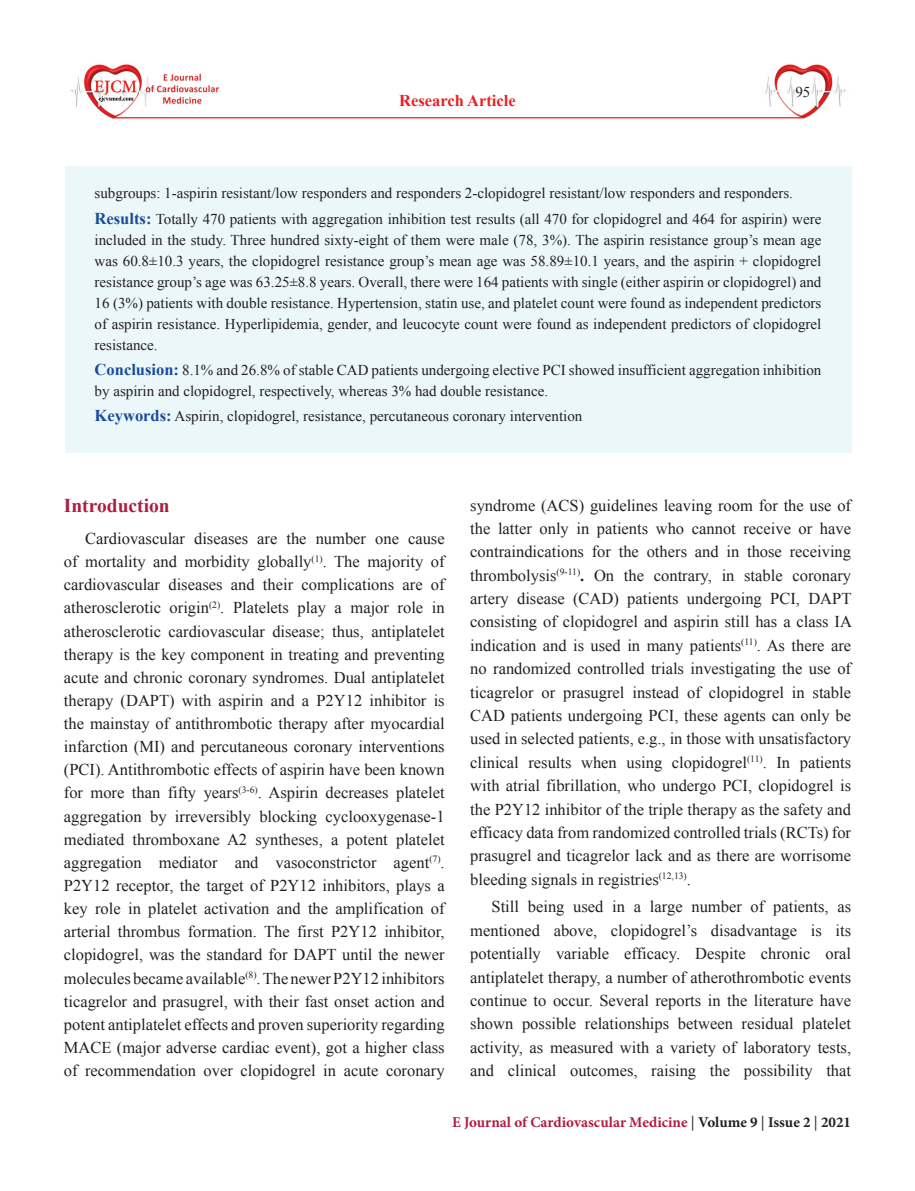
<style>
.page{position:relative;width:915px;height:1191px;background:#fff}
.page>*{position:absolute;margin:0;border:0;box-sizing:border-box;transform-origin:0 0}
.ARA_BASLIK{font:700 19.5px "Times New Roman";color:#b11b43}
.YAZI{font:16.5px/23.1px "Times New Roman";color:#231f20;text-align:justify}
.t1{font:700 16.5px "Times New Roman";color:#ee1d23}
.OZET{font:15px/21px "Times New Roman";color:#231f20;text-align:justify}
.t2{font:700 15px "Minion Pro";color:#b11b43}
.s1{font-weight:700;font-size:16.5px;color:#184c99}
.s2{font-weight:700}
.s3{font-weight:400;color:#231f20}
.s4{color:#231f20}
</style>
<div class="page">
<img style="left:70px;top:64px;width:150px;height:55px">
<img style="left:694px;top:64px;width:153px;height:55px">
<hr style="left:113px;top:117px;width:688px;height:1px;background:#ee1d23">
<div style="left:65px;top:167px;width:785px;height:286px;background:#ebf7f9"></div>
<p class="t1" style="left:399px;top:89px;width:118px">Research Article</p>
<p class="OZET" style="left:795px;top:81px;width:16px">95</p>
<p class="OZET" style="left:95px;top:182px;width:699px">subgroups: 1-aspirin resistant/low responders and responders 2-clopidogrel resistant/low responders and responders.</p>
<p class="OZET" style="left:95px;top:208px;width:728px"><span class="s1">Results:</span> Totally 470 patients with aggregation inhibition test results (all 470 for clopidogrel and 464 for aspirin) were included in the study. Three hundred sixty-eight of them were male (78, 3%). The aspirin resistance group’s mean age was 60.8±10.3 years, the clopidogrel resistance group’s mean age was 58.89±10.1 years, and the aspirin + clopidogrel resistance group’s age was 63.25±8.8 years. Overall, there were 164 patients with single (either aspirin or clopidogrel) and 16 (3%) patients with double resistance. Hypertension, statin use, and platelet count were found as independent predictors of aspirin resistance. Hyperlipidemia, gender, and leucocyte count were found as independent predictors of clopidogrel resistance.</p>
<p class="OZET" style="left:95px;top:359px;width:728px"><span class="s1">Conclusion:</span> 8.1% and 26.8% of stable CAD patients undergoing elective PCI showed insufficient aggregation inhibition by aspirin and clopidogrel, respectively, whereas 3% had double resistance.</p>
<p class="OZET" style="left:95px;top:405px;width:489px"><span class="s1">Keywords:</span> Aspirin, clopidogrel, resistance, percutaneous coronary intervention</p>
<p class="ARA_BASLIK" style="left:64px;top:492px;width:107px">Introduction</p>
<p class="YAZI" style="left:64px;top:526px;width:382px;text-indent:21px">Cardiovascular diseases are the number one cause of mortality and morbidity globally<sup>(1)</sup>. The majority of cardiovascular diseases and their complications are of atherosclerotic origin<sup>(2)</sup>. Platelets play a major role in atherosclerotic cardiovascular disease; thus, antiplatelet therapy is the key component in treating and preventing acute and chronic coronary syndromes. Dual antiplatelet therapy (DAPT) with aspirin and a P2Y12 inhibitor is the mainstay of antithrombotic therapy after myocardial infarction (MI) and percutaneous coronary interventions (PCI). Antithrombotic effects of aspirin have been known for more than fifty years<sup>(3-6)</sup>. Aspirin decreases platelet aggregation by irreversibly blocking cyclooxygenase-1 mediated thromboxane A2 syntheses, a potent platelet aggregation mediator and vasoconstrictor agent<sup>(7)</sup>.<br>P2Y12 receptor, the target of P2Y12 inhibitors, plays a key role in platelet activation and the amplification of arterial thrombus formation. The first P2Y12 inhibitor, clopidogrel, was the standard for DAPT until the newer molecules became available<sup>(8)</sup>. The newer P2Y12 inhibitors ticagrelor and prasugrel, with their fast onset action and potent antiplatelet effects and proven superiority regarding MACE (major adverse cardiac event), got a higher class of recommendation over clopidogrel in acute coronary</p>
<p class="YAZI" style="left:470px;top:493px;width:383px">syndrome (ACS) guidelines leaving room for the use of the latter only in patients who cannot receive or have contraindications for the others and in those receiving thrombolysis<sup>(9-11)</sup><span class="s2">.</span> On the contrary, in stable coronary artery disease (CAD) patients undergoing PCI, DAPT consisting of clopidogrel and aspirin still has a class IA indication and is used in many patients<sup>(11)</sup>. As there are no randomized controlled trials investigating the use of ticagrelor or prasugrel instead of clopidogrel in stable CAD patients undergoing PCI, these agents can only be used in selected patients, e.g., in those with unsatisfactory clinical results when using clopidogrel<sup>(11)</sup>. In patients with atrial fibrillation, who undergo PCI, clopidogrel is the P2Y12 inhibitor of the triple therapy as the safety and efficacy data from randomized controlled trials (RCTs) for prasugrel and ticagrelor lack and as there are worrisome bleeding signals in registries<sup>(12,13)</sup>.</p>
<p class="YAZI" style="left:470px;top:895px;width:382px;text-indent:21px">Still being used in a large number of patients, as mentioned above, clopidogrel’s disadvantage is its potentially variable efficacy. Despite chronic oral antiplatelet therapy, a number of atherothrombotic events continue to occur. Several reports in the literature have shown possible relationships between residual platelet activity, as measured with a variety of laboratory tests, and clinical outcomes, raising the possibility that</p>
<p class="t2" style="left:452px;top:1111px;width:400px">E Journal of Cardiovascular Medicine <span class="s3">|</span> <span class="s4">Volume 9</span> <span class="s3">|</span> <span class="s4">Issue 2</span> <span class="s3">|</span> <span class="s4">2021</span></p>
</div>
